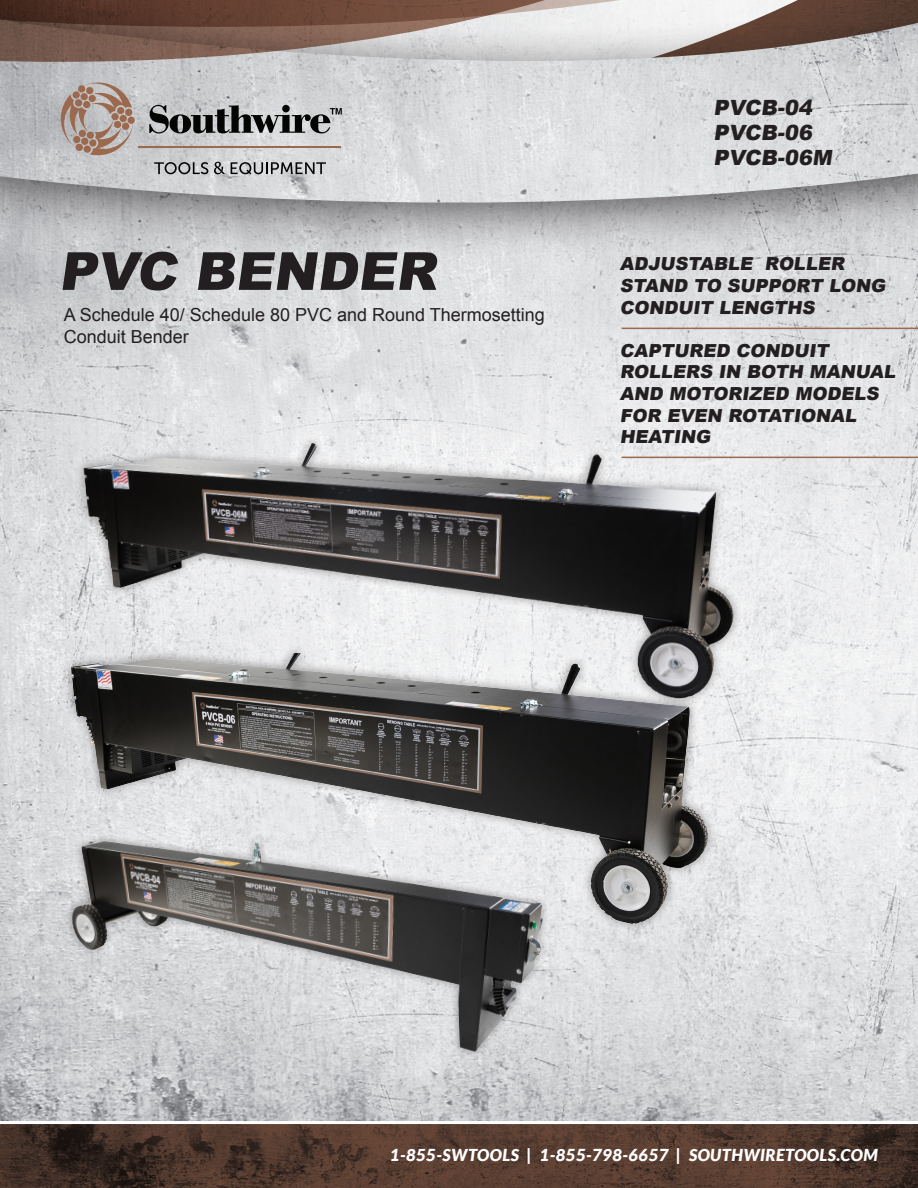
<style>
.page{position:relative;width:918px;height:1188px;background:#fff}
.page>*{position:absolute;margin:0;border:0;box-sizing:border-box;transform-origin:0 0}
.t1{font:900 52.5px "Arial";color:#231f20}
.t2{font:900 21px/25.2px "Arial";color:#231f20}
.t3{font:900 18px/21.6px "Arial";color:#231f20}
.t4{font:18px/21.6px "Arial";color:#231f20}
.t5{font:italic 900 16.5px "Lato";letter-spacing:.03em;color:#fff}
</style>
<div class="page">
<img style="left:0;top:259px;width:918px;height:862px">
<div style="left:0;top:0;width:918px;height:259px;background:#231f20;opacity:.65"></div>
<img style="left:0;top:20px;width:918px;height:203px">
<svg style="left:0;top:0;width:817px;height:120px;background:#b5aca9"></svg>
<svg style="left:61px;top:83px;width:74px;height:73px;background:#b29f96"></svg>
<hr style="left:139px;top:147px;width:202px;height:1px;background:#9b694d">
<svg style="left:154px;top:162px;width:54px;height:12px"></svg>
<svg style="left:214px;top:162px;width:11px;height:12px"></svg>
<svg style="left:231px;top:162px;width:95px;height:12px"></svg>
<svg style="left:149px;top:105px;width:193px;height:28px;background:#7f8081"></svg>
<hr style="left:622px;top:328px;width:296px;height:1px;background:#9b694d">
<hr style="left:622px;top:457px;width:296px;height:1px;background:#9b694d">
<svg style="left:0;top:1124px;width:918px;height:64px;background:#4e372c"></svg>
<img style="left:0;top:730px;width:811px;height:200px">
<img style="left:7px;top:802px;width:649px;height:275px">
<img style="left:0;top:392px;width:847px;height:338px">
<p class="t2" style="left:714px;top:94px;width:124px">PVCB-04<br>PVCB-06<br>PVCB-06M</p>
<p class="t1" style="left:59px;top:233px;width:389px">PVC BENDER</p>
<p class="t3" style="left:620px;top:253px;width:271px">ADJUSTABLE ROLLER<br>STAND TO SUPPORT LONG<br>CONDUIT LENGTHS</p>
<p class="t3" style="left:620px;top:339px;width:281px">CAPTURED CONDUIT<br>ROLLERS IN BOTH MANUAL<br>AND MOTORIZED MODELS<br>FOR EVEN ROTATIONAL<br>HEATING</p>
<p class="t4" style="left:64px;top:304px;width:482px">A Schedule 40/ Schedule 80 PVC and Round Thermosetting<br>Conduit Bender</p>
<p class="t5" style="left:390px;top:1145px;width:489px">1-855-SWTOOLS | 1-855-798-6657 | SOUTHWIRETOOLS.COM</p>
</div>
